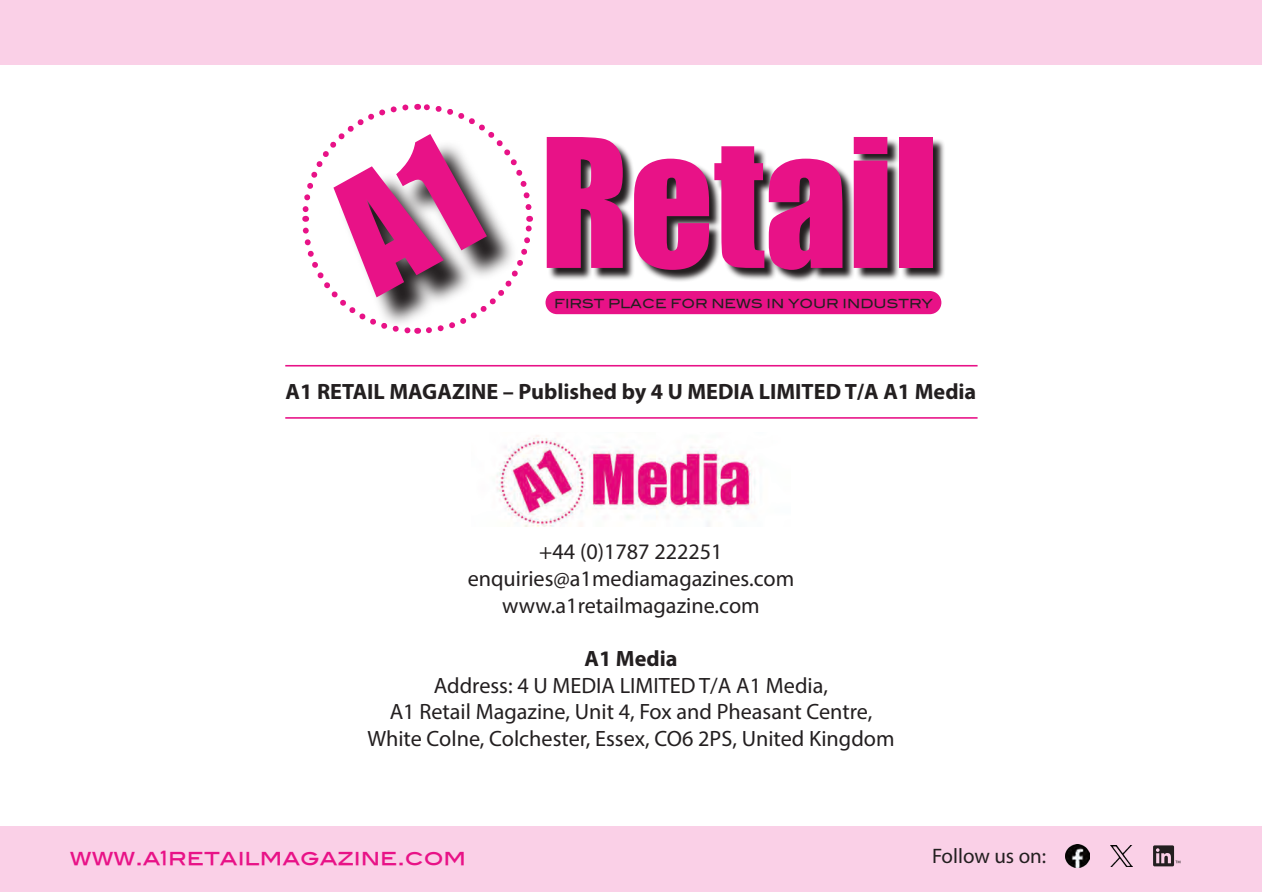
<style>
.page{position:relative;width:1262px;height:892px;background:#fff}
.page>*{position:absolute;margin:0;border:0;box-sizing:border-box;transform-origin:0 0}
.t1{font:165.6px "Impact";color:#e81287}
.t2{font:22.2px/26.7px "Myriad Pro";color:#231f20;text-align:center}
.t3{font:700 22.2px "Myriad Pro";color:#231f20}
.t4{font:21px "Blair Md ITCTT Medium";color:#e81287}
.t5{font:21px "Myriad Pro";color:#231f20}
.t6{font:12.45px "Blair Md ITCTT Medium";color:#231f20}
.s1{font-size:19.5px}
</style>
<div class="page">
<hr style="left:285px;top:365px;width:692px;height:2px;background:#e81287">
<div style="left:0;top:826px;width:1262px;height:66px;background:#fad0e7"></div>
<img style="left:497px;top:435px;width:259px;height:91px">
<div style="left:0;top:0;width:1262px;height:65px;background:#fad0e7"></div>
<img style="left:1066px;top:844px;width:23px;height:23px">
<svg style="left:549px;top:140px;width:395px;height:141px"></svg>
<div style="left:545px;top:291px;width:396px;height:23px;background:#e81287;border-radius:12px"></div>
<hr style="left:285px;top:417px;width:692px;height:2px;background:#e81287">
<img style="left:1111px;top:845px;width:21px;height:22px">
<svg style="left:1153px;top:845px;width:27px;height:21px"></svg>
<svg style="left:302px;top:103px;width:231px;height:231px"></svg>
<h1 class="t1" style="left:540px;top:74px;width:400px">Retail</h1>
<p class="t6" style="left:554px;top:293px;width:380px">FIRST PLACE FOR NEWS IN YOUR INDUSTRY</p>
<p class="t3" style="left:286px;top:377px;width:692px">A1 RETAIL MAGAZINE – Published by 4 U MEDIA LIMITED T/A A1 Media</p>
<p class="t2" style="left:468px;top:538px;width:328px">+44 (0)1787 222251 enquiries@a1mediamagazines.com www.a1retailmagazine.com</p>
<p class="t3" style="left:584px;top:644px;width:95px">A1 Media</p>
<p class="t2" style="left:367px;top:671px;width:529px">Address: 4 U MEDIA LIMITED T/A A1 Media,<br>A1 Retail Magazine, Unit 4, Fox and Pheasant Centre,<br>White Colne, Colchester, Essex, CO6 2PS, United Kingdom</p>
<p class="t4" style="left:70px;top:840px;width:398px">www.a<span class="s1">1</span>retailmagazine.com</p>
<p class="t5" style="left:932px;top:843px;width:116px">Follow us on:</p>
</div>
